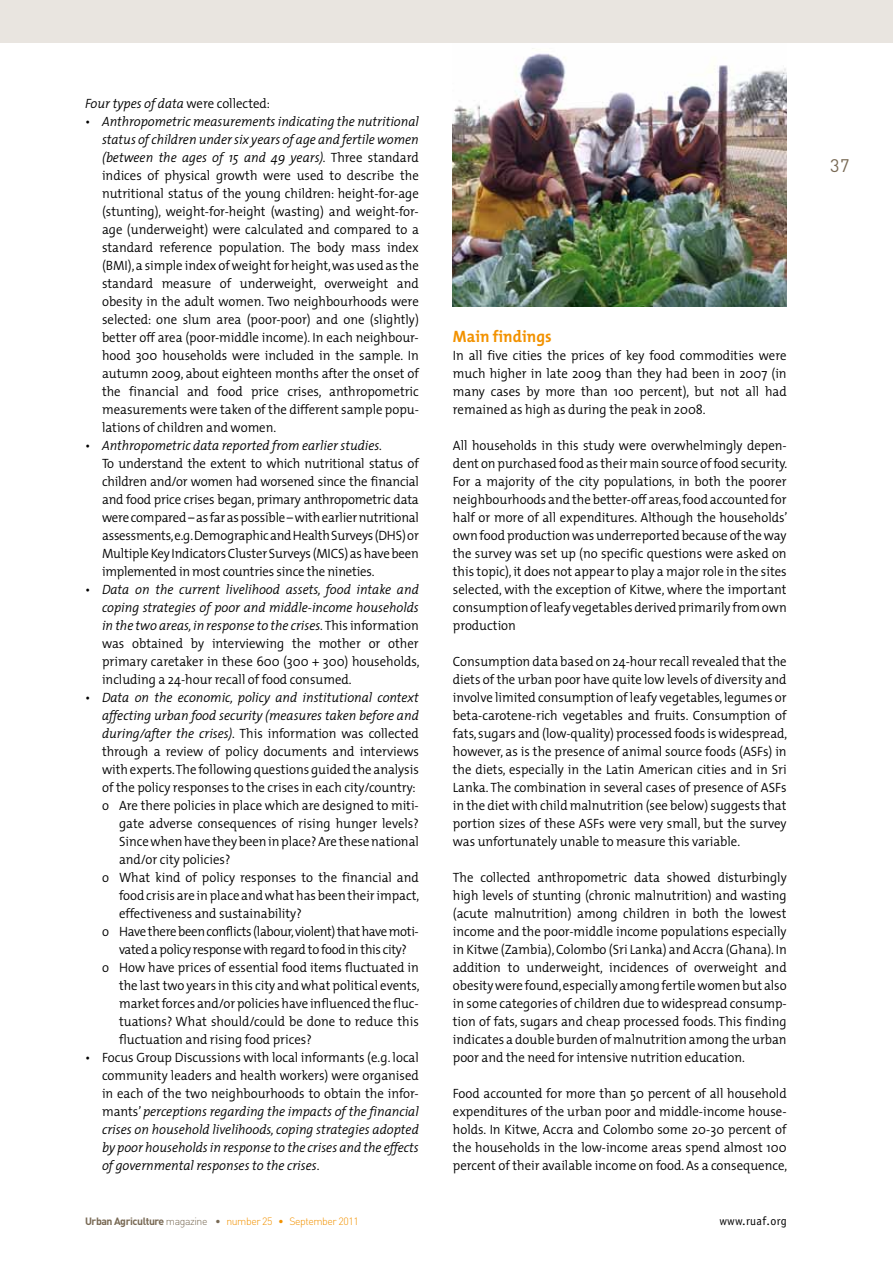
<style>
.page{position:relative;width:893px;height:1263px;background:#fff}
.page>*{position:absolute;margin:0;border:0;box-sizing:border-box;transform-origin:0 0}
.t1{font:18px "DIN";color:#786954}
.t2{font:700 16.5px "The Mix";letter-spacing:.005em;color:#f29200;scale:.95 1}
.t3{font:300 13.5px/18px "The Mix";color:#000;text-align:justify;scale:.95 1}
.t4{font:italic 300 13.5px/18px "The Mix";color:#000;text-align:justify;scale:.95 1}
.t5{font:300 13.5px "The Mix";letter-spacing:-.025em;color:#000;scale:.95 1}
.t6{font:12px "Officina Sans";letter-spacing:.03em;color:#000}
.t7{font:300 10.5px "DIN";letter-spacing:-.04em;color:#f29200}
.s1{font-style:normal}
.s2{font-style:italic}
.s3{font-weight:700;color:#786954}
.s4{color:#786954}
</style>
<div class="page">
<img style="left:453px;top:48px;width:334px;height:258px">
<div style="left:0;top:0;width:893px;height:43px;background:#e9e5e0"></div>
<p class="t4" style="left:85px;top:94px;width:196px">Four types of data <span class="s1">were collected:</span></p>
<p class="t3" style="left:102px;top:112px;width:335px;text-indent:-17px">• <span class="s2">Anthropometric measurements indicating the nutritional status of children under six years of age and fertile women (between the ages of 15 and 49 years).</span> Three standard indices of physical growth were used to describe the nutritional status of the young children: height-for-age (stunting), weight-for-height (wasting) and weight-for&shy;age (underweight) were calculated and compared to a standard reference population. The body mass index (BMI), a simple index of weight for height, was used as the standard measure of underweight, overweight and obesity in the adult women. Two neighbourhoods were selected: one slum area (poor-poor) and one (slightly) better off area (poor-middle income). In each neighbour&shy;hood 300 households were included in the sample. In autumn 2009, about eighteen months after the onset of the financial and food price crises, anthropometric measurements were taken of the different sample popu&shy;lations of children and women.</p>
<p class="t3" style="left:102px;top:436px;width:335px;text-align:left;text-indent:-17px">• <span class="s2">Anthropometric data reported from earlier studies.<br></span>To understand the extent to which nutritional status of children and/or women had worsened since the financial and food price crises began, primary anthropometric data were compared – as far as possible – with earlier nutritional assessments, e.g. Demographic and Health Surveys (DHS) or Multiple Key Indicators Cluster Surveys (MICS) as have been implemented in most countries since the nineties.</p>
<p class="t3" style="left:102px;top:580px;width:336px;text-indent:-17px">• <span class="s2">Data on the current livelihood assets, food intake and coping strategies of poor and middle-income households in the two areas, in response to the crises.</span> This information was obtained by interviewing the mother or other primary caretaker in these 600 (300 + 300) households, including a 24-hour recall of food consumed.</p>
<p class="t4" style="left:85px;top:688px;width:353px"><span class="s1">•</span> Data on the economic, policy and institutional context</p>
<p class="t4" style="left:102px;top:706px;width:335px">affecting urban food security (measures taken before and</p>
<p class="t3" style="left:102px;top:724px;width:335px"><span class="s2">during/after the crises).</span> This information was collected</p>
<p class="t3" style="left:102px;top:742px;width:335px">through a review of policy documents and interviews</p>
<p class="t3" style="left:102px;top:760px;width:335px">with experts. The following questions guided the analysis</p>
<p class="t3" style="left:102px;top:778px;width:332px">of the policy responses to the crises in each city/country:</p>
<p class="t3" style="left:102px;top:796px;width:335px">o Are there policies in place which are designed to miti-</p>
<p class="t3" style="left:119px;top:814px;width:317px">gate adverse consequences of rising hunger levels?</p>
<p class="t3" style="left:119px;top:832px;width:317px">Since when have they been in place? Are these national</p>
<p class="t3" style="left:119px;top:850px;width:119px">and/or city policies?</p>
<p class="t3" style="left:102px;top:868px;width:335px">o What kind of policy responses to the financial and</p>
<p class="t3" style="left:119px;top:886px;width:318px">food crisis are in place and what has been their impact,</p>
<p class="t3" style="left:119px;top:904px;width:194px">effectiveness and sustainability?</p>
<p class="t5" style="left:102px;top:920px;width:335px">o Have there been conflicts (labour, violent) that have moti-</p>
<p class="t5" style="left:119px;top:938px;width:305px">vated a policy response with regard to food in this city?</p>
<p class="t3" style="left:102px;top:958px;width:335px">o How have prices of essential food items fluctuated in</p>
<p class="t3" style="left:119px;top:976px;width:318px">the last two years in this city and what political events,</p>
<p class="t3" style="left:119px;top:994px;width:317px">market forces and/or policies have influenced the fluc-</p>
<p class="t3" style="left:119px;top:1012px;width:317px">tuations? What should/could be done to reduce this</p>
<p class="t3" style="left:119px;top:1030px;width:204px">fluctuation and rising food prices?</p>
<p class="t4" style="left:102px;top:1048px;width:335px;text-indent:-17px"><span class="s1">• Focus Group Discussions with local informants (e.g. local community leaders and health workers) were organised in each of the two neighbourhoods to obtain the infor&shy;mants’</span> perceptions regarding the impacts of the financial crises on household livelihoods, coping strategies adopted by poor households in response to the crises and the effects of governmental responses to the crises<span class="s1">.</span></p>
<p class="t2" style="left:453px;top:323px;width:106px">Main findings</p>
<p class="t3" style="left:453px;top:346px;width:353px">In all five cities the prices of key food commodities were much higher in late 2009 than they had been in 2007 (in many cases by more than 100 percent), but not all had remained as high as during the peak in 2008.</p>
<p class="t3" style="left:453px;top:436px;width:354px">All households in this study were overwhelmingly depen&shy;dent on purchased food as their main source of food security.<br>For a majority of the city populations, in both the poorer neighbourhoods and the better-off areas, food accounted for half or more of all expenditures. Although the households’ own food production was underreported because of the way the survey was set up (no specific questions were asked on this topic), it does not appear to play a major role in the sites selected, with the exception of Kitwe, where the important consumption of leafy vegetables derived primarily from own production</p>
<p class="t3" style="left:453px;top:652px;width:354px">Consumption data based on 24-hour recall revealed that the diets of the urban poor have quite low levels of diversity and involve limited consumption of leafy vegetables, legumes or beta-carotene-rich vegetables and fruits. Consumption of fats, sugars and (low-quality) processed foods is widespread, however, as is the presence of animal source foods (ASFs) in the diets, especially in the Latin American cities and in Sri Lanka. The combination in several cases of presence of ASFs in the diet with child malnutrition (see below) suggests that portion sizes of these ASFs were very small, but the survey was unfortunately unable to measure this variable.</p>
<p class="t3" style="left:453px;top:868px;width:353px">The collected anthropometric data showed disturbingly high levels of stunting (chronic malnutrition) and wasting (acute malnutrition) among children in both the lowest income and the poor-middle income populations especially in Kitwe (Zambia), Colombo (Sri Lanka) and Accra (Ghana). In addition to underweight, incidences of overweight and obesity were found, especially among fertile women but also in some categories of children due to widespread consump&shy;tion of fats, sugars and cheap processed foods. This finding indicates a double burden of malnutrition among the urban poor and the need for intensive nutrition education.</p>
<p class="t3" style="left:453px;top:1084px;width:354px">Food accounted for more than 50 percent of all household expenditures of the urban poor and middle-income house&shy;holds. In Kitwe, Accra and Colombo some 20-30 percent of the households in the low-income areas spend almost 100 percent of their available income on food. As a consequence,</p>
<p class="t7" style="left:85px;top:1215px;width:275px"><span class="s3">Urban Agriculture</span> <span class="s4">magazine •</span> number 25 • September 2011</p>
<p class="t6" style="left:719px;top:1214px;width:69px">www.ruaf.org</p>
<h1 class="t1" style="left:830px;top:155px;width:21px">37</h1>
</div>
